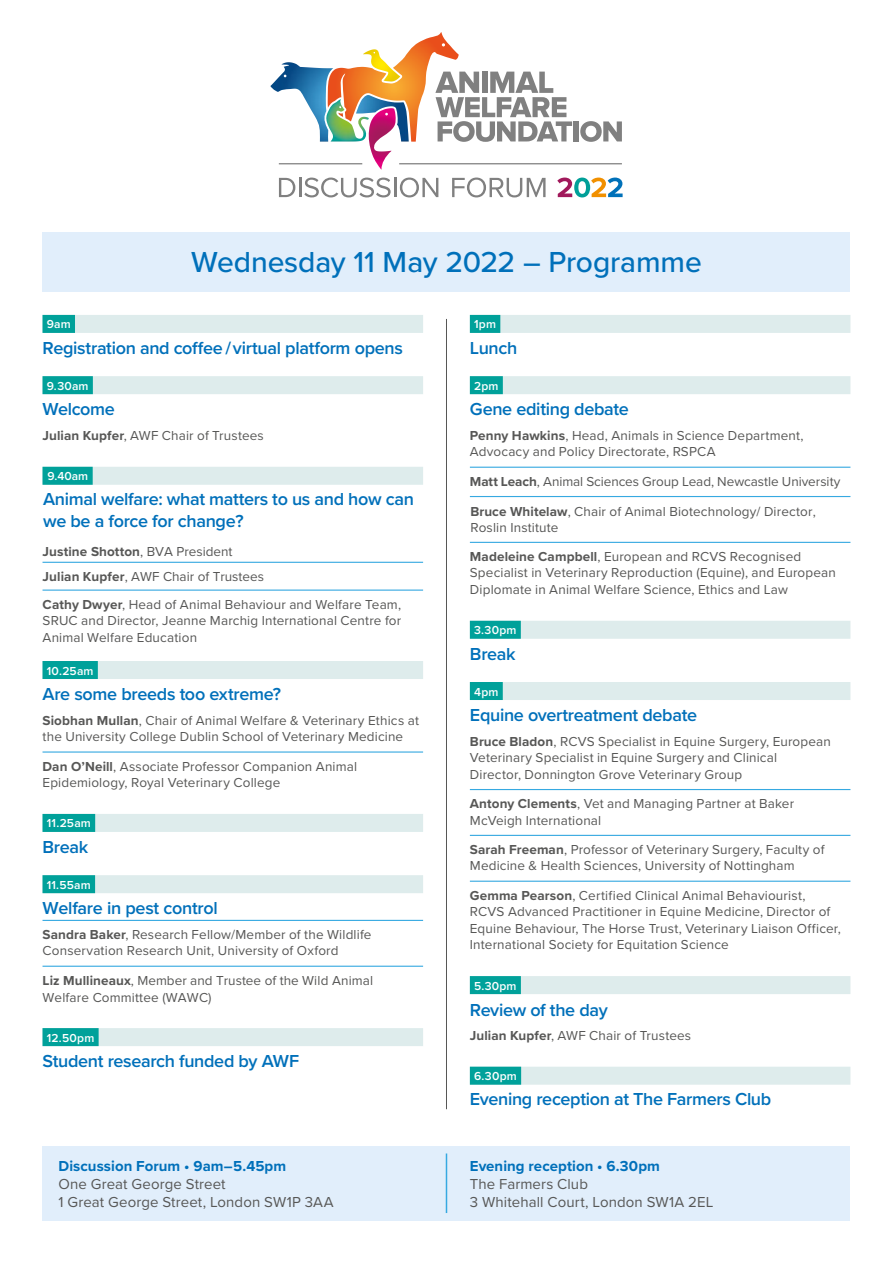
<style>
.page{position:relative;width:893px;height:1263px;background:#fff}
.page>*{position:absolute;margin:0;border:0;box-sizing:border-box;transform-origin:0 0}
.t1{font:500 30px "Proxima Nova";letter-spacing:-.005em;color:#0070ba}
.Session_T1_purple{font:600 18px/21.6px "Proxima Nova";letter-spacing:-.02em;color:#0070ba}
.Speaker_1{font:600 18px "Proxima Nova";letter-spacing:-.02em;color:#0070ba}
.Body{font:15px/18px "Proxima Nova";letter-spacing:.01em;color:#575756}
.Speaker{font:13.5px/16.5px "Proxima Nova";letter-spacing:.01em;color:#575756}
.Speaker_1-2{font:13.5px/16.5px "Proxima Nova";letter-spacing:.01em;color:#575756}
.t2{font:700 13.5px "Proxima Nova";letter-spacing:.01em;color:#575756}
.Time_1{font:600 12px "Proxima Nova";letter-spacing:.015em;color:#fff}
.Speaker_1-3{font:600 12px "Proxima Nova";letter-spacing:.01em;color:#fff}
.Session_T1_purple-2{font:600 12px "Proxima Nova";letter-spacing:.015em;color:#fff}
.s1{font-weight:700}
.s2{font-weight:400}
.s3{font-weight:700;color:#0070ba}
</style>
<div class="page">
<div style="left:43px;top:1146px;width:807px;height:74px;background:#e1eefb"></div>
<div style="left:43px;top:315px;width:380px;height:18px;background:#deecec"></div>
<div style="left:43px;top:315px;width:32px;height:18px;background:#00a19a"></div>
<div style="left:43px;top:376px;width:380px;height:18px;background:#deecec"></div>
<div style="left:43px;top:376px;width:50px;height:18px;background:#00a19a"></div>
<div style="left:43px;top:467px;width:380px;height:18px;background:#deecec"></div>
<div style="left:43px;top:467px;width:50px;height:18px;background:#00a19a"></div>
<hr style="left:43px;top:562px;width:380px;height:1px;background:#36a9e1">
<hr style="left:43px;top:589px;width:380px;height:2px;background:#36a9e1">
<div style="left:43px;top:661px;width:380px;height:18px;background:#deecec"></div>
<div style="left:43px;top:661px;width:55px;height:18px;background:#00a19a"></div>
<hr style="left:43px;top:751px;width:380px;height:2px;background:#36a9e1">
<div style="left:43px;top:814px;width:380px;height:18px;background:#deecec"></div>
<div style="left:43px;top:814px;width:52px;height:18px;background:#00a19a"></div>
<div style="left:43px;top:875px;width:380px;height:18px;background:#deecec"></div>
<div style="left:43px;top:875px;width:52px;height:18px;background:#00a19a"></div>
<hr style="left:43px;top:920px;width:380px;height:1px;background:#36a9e1">
<hr style="left:43px;top:966px;width:380px;height:1px;background:#36a9e1">
<div style="left:43px;top:1028px;width:380px;height:18px;background:#deecec"></div>
<div style="left:43px;top:1028px;width:56px;height:18px;background:#00a19a"></div>
<div style="left:470px;top:315px;width:380px;height:18px;background:#deecec"></div>
<div style="left:470px;top:315px;width:30px;height:18px;background:#00a19a"></div>
<div style="left:470px;top:376px;width:380px;height:18px;background:#deecec"></div>
<div style="left:470px;top:376px;width:33px;height:18px;background:#00a19a"></div>
<hr style="left:470px;top:467px;width:380px;height:1px;background:#36a9e1">
<hr style="left:470px;top:496px;width:380px;height:1px;background:#36a9e1">
<hr style="left:470px;top:542px;width:380px;height:1px;background:#36a9e1">
<div style="left:470px;top:621px;width:380px;height:18px;background:#deecec"></div>
<div style="left:470px;top:621px;width:51px;height:18px;background:#00a19a"></div>
<div style="left:470px;top:682px;width:380px;height:18px;background:#deecec"></div>
<div style="left:470px;top:682px;width:33px;height:18px;background:#00a19a"></div>
<hr style="left:470px;top:789px;width:380px;height:1px;background:#36a9e1">
<hr style="left:470px;top:835px;width:380px;height:1px;background:#36a9e1">
<hr style="left:470px;top:881px;width:380px;height:1px;background:#36a9e1">
<div style="left:470px;top:976px;width:380px;height:18px;background:#deecec"></div>
<div style="left:470px;top:976px;width:51px;height:18px;background:#00a19a"></div>
<div style="left:470px;top:1067px;width:380px;height:18px;background:#deecec"></div>
<div style="left:470px;top:1067px;width:51px;height:18px;background:#00a19a"></div>
<hr style="left:446px;top:319px;width:1px;height:790px;background:#575756">
<img style="left:397px;top:121px;width:12px;height:21px">
<img style="left:270px;top:62px;width:57px;height:80px">
<img style="left:369px;top:121px;width:27px;height:49px">
<img style="left:327px;top:32px;width:114px;height:89px">
<img style="left:326px;top:101px;width:43px;height:41px">
<svg style="left:435px;top:72px;width:137px;height:70px"></svg>
<div style="left:573px;top:121px;width:6px;height:20px;background:#808080"></div>
<svg style="left:580px;top:121px;width:42px;height:21px"></svg>
<img style="left:363px;top:49px;width:36px;height:33px">
<svg style="left:279px;top:178px;width:159px;height:19px"></svg>
<svg style="left:452px;top:178px;width:94px;height:19px"></svg>
<svg style="left:557px;top:178px;width:66px;height:19px"></svg>
<hr style="left:279px;top:163px;width:83px;height:1px;background:#858585">
<hr style="left:399px;top:163px;width:223px;height:1px;background:#858585">
<div style="left:43px;top:232px;width:807px;height:59px;background:#e1eefb"></div>
<hr style="left:446px;top:1153px;width:1px;height:60px;background:#36a9e1">
<p class="t1" style="left:191px;top:239px;width:512px">Wednesday 11 May 2022 – Programme</p>
<p class="Time_1" style="left:47px;top:315px;width:25px">9am</p>
<p class="Session_T1_purple" style="left:43px;top:336px;width:362px">Registration and coffee / virtual platform opens</p>
<p class="Time_1" style="left:47px;top:377px;width:43px">9.30am</p>
<p class="Session_T1_purple" style="left:43px;top:398px;width:74px">Welcome</p>
<p class="Speaker_1-2" style="left:43px;top:427px;width:223px"><span class="s1">Julian Kupfer</span>, AWF Chair of Trustees</p>
<p class="Speaker_1-3" style="left:47px;top:467px;width:42px">9.40am</p>
<h2 class="Session_T1_purple" style="left:43px;top:488px;width:372px">Animal welfare: what matters to us and how can we be a force for change?</h2>
<p class="t2" style="left:43px;top:546px;width:192px">Justine Shotton<span class="s2">, BVA President</span></p>
<p class="Speaker" style="left:43px;top:568px;width:223px"><span class="s1">Julian Kupfer</span>, AWF Chair of Trustees</p>
<p class="Speaker" style="left:43px;top:595px;width:360px;text-align:justify"><span class="s1">Cathy Dwyer</span>, Head of Animal Behaviour and Welfare Team, SRUC and Director, Jeanne Marchig International Centre for Animal Welfare Education</p>
<p class="Time_1" style="left:47px;top:661px;width:48px">10.25am</p>
<p class="Session_T1_purple" style="left:43px;top:682px;width:240px">Are some breeds too extreme?</p>
<p class="Speaker_1-2" style="left:43px;top:711px;width:378px"><span class="s1">Siobhan Mullan</span>, Chair of Animal Welfare &amp; Veterinary Ethics at the University College Dublin School of Veterinary Medicine</p>
<p class="Speaker" style="left:43px;top:757px;width:316px"><span class="s1">Dan O’Neill</span>, Associate Professor Companion Animal<br>Epidemiology, Royal Veterinary College</p>
<p class="Time_1" style="left:47px;top:814px;width:46px">11.25am</p>
<p class="Session_T1_purple" style="left:43px;top:835px;width:47px">Break</p>
<p class="Session_T1_purple-2" style="left:47px;top:876px;width:45px">11.55am</p>
<p class="Session_T1_purple" style="left:43px;top:898px;width:177px">Welfare in pest control</p>
<p class="Speaker" style="left:43px;top:925px;width:331px"><span class="s1">Sandra Baker</span>, Research Fellow/Member of the Wildlife<br>Conservation Research Unit, University of Oxford</p>
<p class="Speaker" style="left:43px;top:972px;width:332px"><span class="s1">Liz Mullineaux</span>, Member and Trustee of the Wild Animal<br>Welfare Committee (WAWC)</p>
<p class="Time_1" style="left:47px;top:1029px;width:49px">12.50pm</p>
<p class="Session_T1_purple" style="left:43px;top:1049px;width:258px">Student research funded by AWF</p>
<p class="Body" style="left:58px;top:1156px;width:277px"><span class="s3">Discussion Forum • 9am–5.45pm<br></span>One Great George Street<br>1 Great George Street, London SW1P 3AA</p>
<p class="Time_1" style="left:474px;top:315px;width:23px">1pm</p>
<p class="Session_T1_purple" style="left:470px;top:336px;width:49px">Lunch</p>
<p class="Time_1" style="left:474px;top:377px;width:26px">2pm</p>
<p class="Session_T1_purple" style="left:470px;top:398px;width:160px">Gene editing debate</p>
<p class="Speaker_1-2" style="left:470px;top:427px;width:335px"><span class="s1">Penny Hawkins</span>, Head, Animals in Science Department,<br>Advocacy and Policy Directorate, RSPCA</p>
<p class="Speaker" style="left:470px;top:472px;width:372px"><span class="s1">Matt Leach</span>, Animal Sciences Group Lead, Newcastle University</p>
<p class="Speaker" style="left:470px;top:502px;width:347px"><span class="s1">Bruce Whitelaw</span>, Chair of Animal Biotechnology/ Director,<br>Roslin Institute</p>
<p class="Speaker" style="left:470px;top:548px;width:367px"><span class="s1">Madeleine Campbell</span>, European and RCVS Recognised<br>Specialist in Veterinary Reproduction (Equine), and European<br>Diplomate in Animal Welfare Science, Ethics and Law</p>
<p class="Time_1" style="left:474px;top:621px;width:44px">3.30pm</p>
<p class="Session_T1_purple" style="left:470px;top:642px;width:47px">Break</p>
<p class="Time_1" style="left:474px;top:682px;width:26px">4pm</p>
<p class="Session_T1_purple" style="left:470px;top:703px;width:229px">Equine overtreatment debate</p>
<p class="Speaker_1-2" style="left:470px;top:732px;width:363px"><span class="s1">Bruce Bladon</span>, RCVS Specialist in Equine Surgery, European<br>Veterinary Specialist in Equine Surgery and Clinical<br>Director, Donnington Grove Veterinary Group</p>
<p class="Speaker" style="left:470px;top:795px;width:326px"><span class="s1">Antony Clements</span>, Vet and Managing Partner at Baker<br>McVeigh International</p>
<p class="Speaker" style="left:470px;top:840px;width:356px"><span class="s1">Sarah Freeman</span>, Professor of Veterinary Surgery, Faculty of<br>Medicine &amp; Health Sciences, University of Nottingham</p>
<p class="Speaker" style="left:470px;top:886px;width:373px"><span class="s1">Gemma Pearson</span>, Certified Clinical Animal Behaviourist, RCVS Advanced Practitioner in Equine Medicine, Director of Equine Behaviour, The Horse Trust, Veterinary Liaison Officer, International Society for Equitation Science</p>
<p class="Speaker_1-3" style="left:474px;top:980px;width:44px">5.30pm</p>
<p class="Speaker_1" style="left:470px;top:997px;width:139px">Review of the day</p>
<p class="Speaker_1-2" style="left:470px;top:1027px;width:223px"><span class="s1">Julian Kupfer</span>, AWF Chair of Trustees</p>
<p class="Time_1" style="left:474px;top:1067px;width:44px">6.30pm</p>
<p class="Session_T1_purple" style="left:470px;top:1088px;width:303px">Evening reception at The Farmers Club</p>
<p class="Body" style="left:470px;top:1156px;width:245px"><span class="s3">Evening reception • 6.30pm<br></span>The Farmers Club<br>3 Whitehall Court, London SW1A 2EL</p>
</div>
